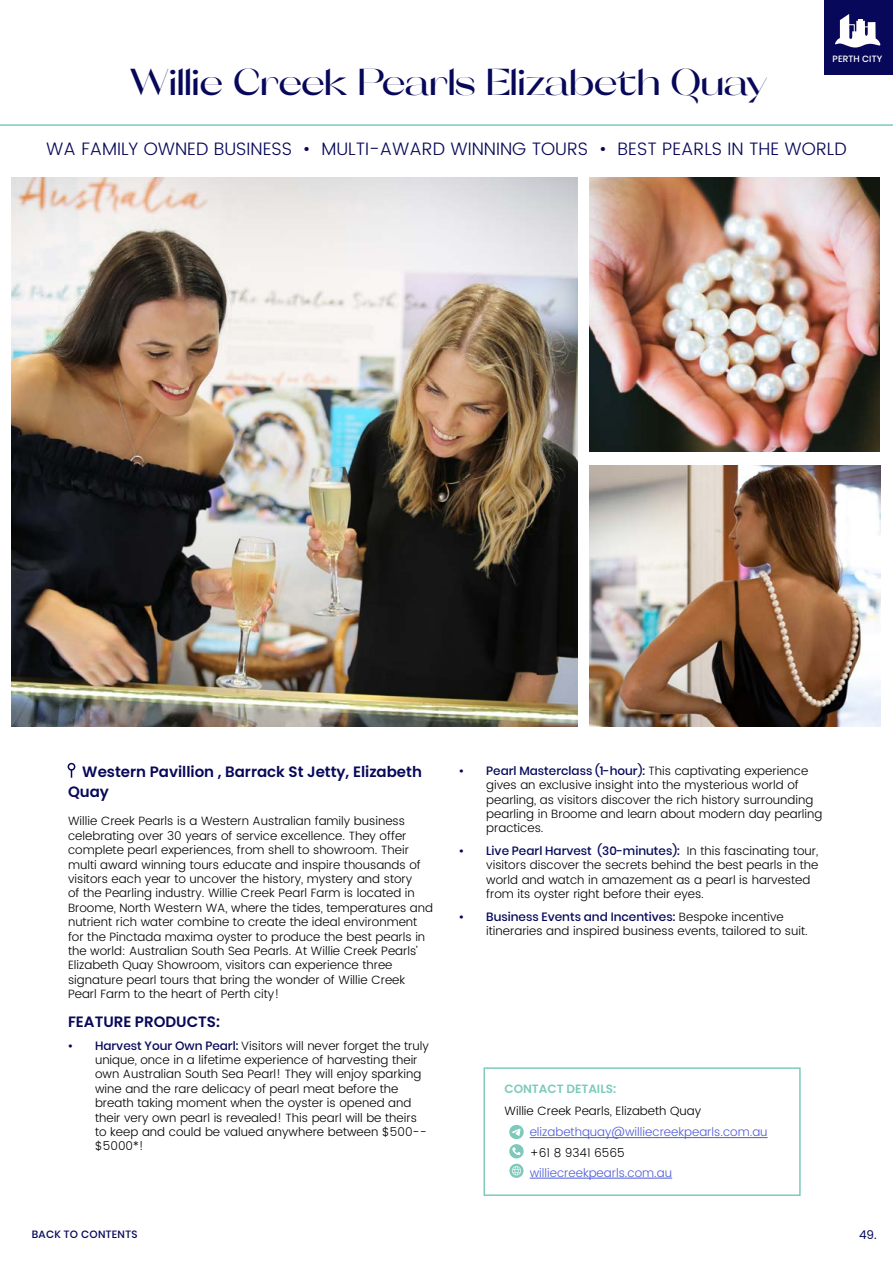
<style>
.page{position:relative;width:893px;height:1263px;background:#fff}
.page>*{position:absolute;margin:0;border:0;box-sizing:border-box;transform-origin:0 0}
.t1{font:500 expanded 37.5px "Orelo";color:#08085a}
.t2{font:300 18px "Poppins";color:#080859}
.t3{font:600 15px/19.5px "Poppins";color:#08085a}
.t4{font:600 15px "Poppins";color:#080859}
.t5{font:300 12px/14.4px "Poppins";color:#000}
.t6{font:300 12px "Poppins";color:#4f5cd6}
.t7{font:600 12px "Poppins";color:#7dcabc}
.t8{font:12px "Poppins";color:#05085a}
.t9{font:500 10.5px "Poppins";letter-spacing:.03em;color:#05085a}
.t10{font:500 9px "Poppins";letter-spacing:.02em;color:#fff}
.s1{font-weight:500;color:#05085a}
</style>
<div class="page">
<div style="left:483px;top:1067px;width:318px;height:129px;border:2px solid #7dcabc"></div>
<hr style="left:530px;top:1137px;width:238px;height:1px;background:#4f5cd6">
<hr style="left:530px;top:1178px;width:142px;height:1px;background:#4f5cd6">
<svg style="left:509px;top:1164px;width:15px;height:14px"></svg>
<svg style="left:509px;top:1125px;width:15px;height:33px"></svg>
<div style="left:68px;top:763px;width:7px;height:8px;border:2px solid #08085a;border-radius:50%"></div>
<img style="left:589px;top:177px;width:291px;height:275px">
<img style="left:12px;top:177px;width:565px;height:550px">
<img style="left:589px;top:466px;width:291px;height:261px">
<div style="left:825px;top:0;width:68px;height:74px;background:#08085a"></div>
<hr style="left:0;top:124px;width:893px;height:2px;background:#7dcabc">
<svg style="left:835px;top:14px;width:45px;height:34px"></svg>
<h1 class="t1" style="left:130px;top:61px;width:639px">Willie Creek Pearls Elizabeth Quay</h1>
<p class="t10" style="left:833px;top:54px;width:51px">PERTH CITY</p>
<h2 class="t2" style="left:46px;top:136px;width:802px">WA FAMILY OWNED BUSINESS • MULTI-AWARD WINNING TOURS • BEST PEARLS IN THE WORLD</h2>
<p class="t3" style="left:68px;top:762px;width:355px;text-indent:14px">Western Pavillion , Barrack St Jetty, Elizabeth<br>Quay</p>
<p class="t5" style="left:68px;top:814px;width:366px">Willie Creek Pearls is a Western Australian family business celebrating over 30 years of service excellence. They offer complete pearl experiences, from shell to showroom. Their multi award winning tours educate and inspire thousands of visitors each year to uncover the history, mystery and story<br>of the Pearling industry. Willie Creek Pearl Farm is located in Broome, North Western WA, where the tides, temperatures and nutrient rich water combine to create the ideal environment for the Pinctada maxima oyster to produce the best pearls in the world: Australian South Sea Pearls. At Willie Creek Pearls’ Elizabeth Quay Showroom, visitors can experience three signature pearl tours that bring the wonder of Willie Creek Pearl Farm to the heart of Perth city!</p>
<p class="t4" style="left:68px;top:1013px;width:153px">FEATURE PRODUCTS:</p>
<p class="t5" style="left:95px;top:1038px;width:335px;text-indent:-27px"><span class="s1">• Harvest Your Own Pearl:</span> Visitors will never forget the truly unique, once in a lifetime experience of harvesting their own Australian South Sea Pearl! They will enjoy sparking wine and the rare delicacy of pearl meat before the breath taking moment when the oyster is opened and their very own pearl is revealed! This pearl will be theirs to keep and could be valued anywhere between $500-- $5000*!</p>
<p class="t5" style="left:486px;top:764px;width:338px;text-indent:-27px"><span class="s1">• Pearl Masterclass (1-hour):</span> This captivating experience gives an exclusive insight into the mysterious world of pearling, as visitors discover the rich history surrounding pearling in Broome and learn about modern day pearling practices.</p>
<p class="t5" style="left:486px;top:844px;width:334px;text-indent:-27px"><span class="s1">• Live Pearl Harvest (30-minutes):</span> In this fascinating tour, visitors discover the secrets behind the best pearls in the world and watch in amazement as a pearl is harvested from its oyster right before their eyes.</p>
<p class="t5" style="left:486px;top:909px;width:323px;text-indent:-27px"><span class="s1">• Business Events and Incentives:</span> Bespoke incentive itineraries and inspired business events, tailored to suit.</p>
<p class="t7" style="left:504px;top:1081px;width:113px">CONTACT DETAILS:</p>
<p class="t5" style="left:504px;top:1104px;width:198px">Willie Creek Pearls, Elizabeth Quay</p>
<p class="t6" style="left:530px;top:1123px;width:239px">elizabethquay@williecreekpearls.com.au</p>
<p class="t5" style="left:530px;top:1146px;width:97px">+61 8 9341 6565</p>
<p class="t6" style="left:530px;top:1164px;width:144px">williecreekpearls.com.au</p>
<p class="t9" style="left:32px;top:1228px;width:107px">BACK TO CONTENTS</p>
<p class="t8" style="left:859px;top:1228px;width:19px">49.</p>
</div>
